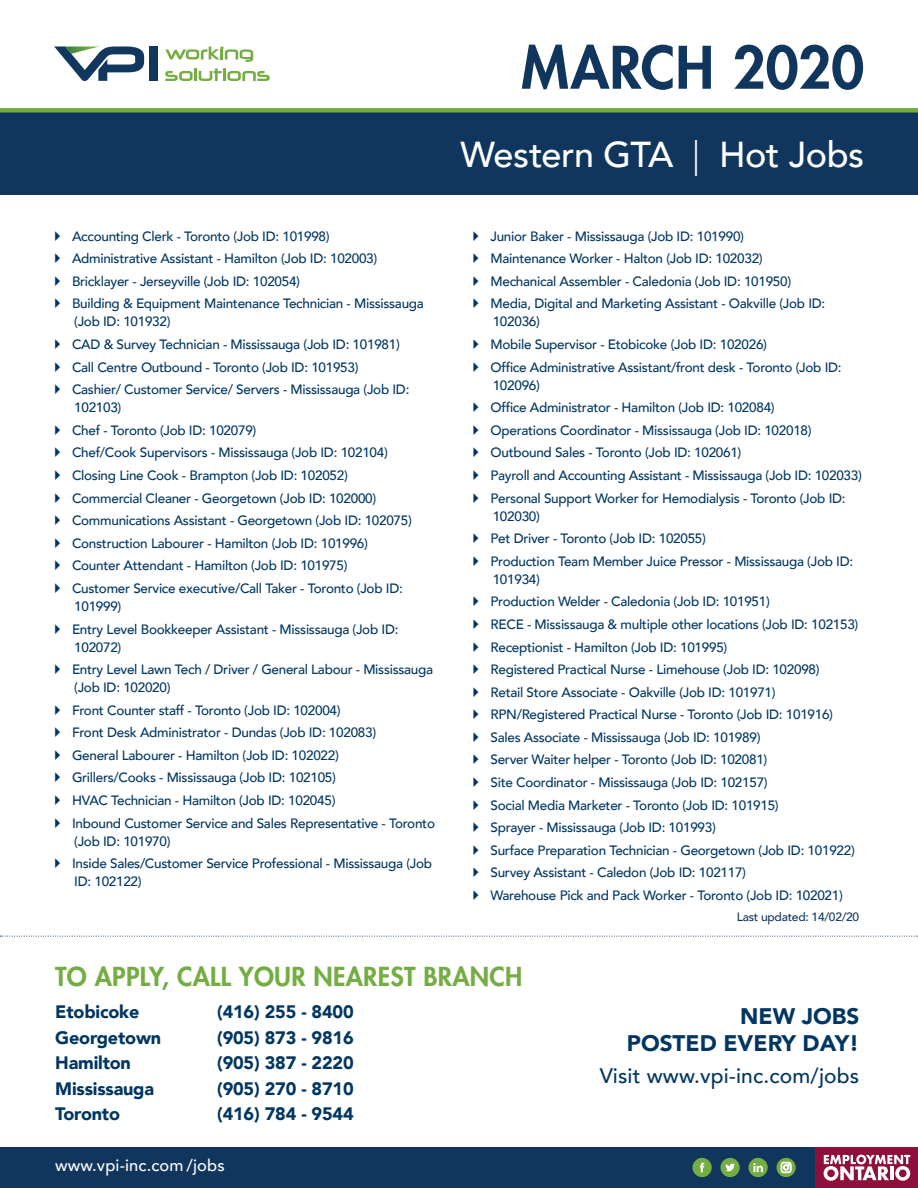
<style>
.page{position:relative;width:918px;height:1188px;background:#fff}
.page>*{position:absolute;margin:0;border:0;box-sizing:border-box;transform-origin:0 0}
.t1{font:800 57px "Futura Std";color:#11365e}
.Headline{font:500 36px "Avenir";letter-spacing:-.015em;color:#fff}
.t2{font:800 25.5px "Futura Std";letter-spacing:.01em;color:#74ad42}
.t3{font:900 22.5px/27px "Avenir";color:#003661;text-align:right}
.t4{font:500 21px "Avenir";letter-spacing:.01em;color:#003661}
.t5{font:900 18px "Avenir";letter-spacing:-.01em;color:#003661}
.t6{font:500 16.5px "Avenir";letter-spacing:.01em;color:#fff}
.t7{font:500 13.5px/18px "Avenir";letter-spacing:-.02em;color:#003661}
.t8{font:500 12px "Avenir";letter-spacing:-.02em;color:#11365e}
.s1{font-weight:300}
</style>
<div class="page">
<div style="left:0;top:112px;width:918px;height:83px;background:#11365e"></div>
<hr style="left:0;top:108px;width:918px;height:4px;background:#74ad42">
<div style="left:149px;top:46px;width:9px;height:35px;background:#12375f"></div>
<svg style="left:165px;top:68px;width:105px;height:13px"></svg>
<svg style="left:165px;top:46px;width:88px;height:16px"></svg>
<svg style="left:54px;top:46px;width:90px;height:35px"></svg>
<div style="left:0;top:1147px;width:918px;height:41px;background:#11365e"></div>
<svg style="left:692px;top:1158px;width:20px;height:19px"></svg>
<svg style="left:720px;top:1158px;width:20px;height:19px"></svg>
<svg style="left:748px;top:1158px;width:20px;height:19px"></svg>
<svg style="left:776px;top:1158px;width:20px;height:19px"></svg>
<svg style="left:781px;top:1162px;width:10px;height:11px"></svg>
<div style="left:816px;top:1147px;width:102px;height:41px;background:#8e0e3c"></div>
<svg style="left:824px;top:1155px;width:86px;height:26px"></svg>
<svg style="left:0;top:936px;width:918px;height:1px"></svg>
<p class="t1" style="left:521px;top:32px;width:345px">MARCH 2020</p>
<p class="t7" style="left:72px;top:226px;width:259px">Accounting Clerk - Toronto (Job ID: 101998)</p>
<p class="t7" style="left:72px;top:249px;width:307px">Administrative Assistant - Hamilton (Job ID: 102003)</p>
<p class="t7" style="left:72px;top:271px;width:230px">Bricklayer - Jerseyville (Job ID: 102054)</p>
<p class="t7" style="left:72px;top:294px;width:353px">Building &amp; Equipment Maintenance Technician - Mississauga (Job ID: 101932)</p>
<p class="t7" style="left:72px;top:335px;width:329px">CAD &amp; Survey Technician - Mississauga (Job ID: 101981)</p>
<p class="t7" style="left:72px;top:357px;width:288px">Call Centre Outbound - Toronto (Job ID: 101953)</p>
<p class="t7" style="left:72px;top:380px;width:339px">Cashier/ Customer Service/ Servers - Mississauga (Job ID:<br>102103)</p>
<p class="t7" style="left:72px;top:420px;width:186px">Chef - Toronto (Job ID: 102079)</p>
<p class="t7" style="left:72px;top:443px;width:317px">Chef/Cook Supervisors - Mississauga (Job ID: 102104)</p>
<p class="t7" style="left:72px;top:466px;width:277px">Closing Line Cook - Brampton (Job ID: 102052)</p>
<p class="t7" style="left:72px;top:488px;width:306px">Commercial Cleaner - Georgetown (Job ID: 102000)</p>
<p class="t7" style="left:72px;top:511px;width:341px">Communications Assistant - Georgetown (Job ID: 102075)</p>
<p class="t7" style="left:72px;top:533px;width:297px">Construction Labourer - Hamilton (Job ID: 101996)</p>
<p class="t7" style="left:72px;top:556px;width:277px">Counter Attendant - Hamilton (Job ID: 101975)</p>
<p class="t7" style="left:72px;top:579px;width:332px">Customer Service executive/Call Taker - Toronto (Job ID:<br>101999)</p>
<p class="t7" style="left:72px;top:619px;width:328px">Entry Level Bookkeeper Assistant - Mississauga (Job ID:<br>102072)</p>
<p class="t7" style="left:72px;top:660px;width:363px">Entry Level Lawn Tech / Driver / General Labour - Mississauga (Job ID: 102020)</p>
<p class="t7" style="left:72px;top:700px;width:270px">Front Counter staff - Toronto (Job ID: 102004)</p>
<p class="t7" style="left:72px;top:723px;width:306px">Front Desk Administrator - Dundas (Job ID: 102083)</p>
<p class="t7" style="left:72px;top:745px;width:268px">General Labourer - Hamilton (Job ID: 102022)</p>
<p class="t7" style="left:72px;top:768px;width:265px">Grillers/Cooks - Mississauga (Job ID: 102105)</p>
<p class="t7" style="left:72px;top:791px;width:265px">HVAC Technician - Hamilton (Job ID: 102045)</p>
<p class="t7" style="left:72px;top:813px;width:365px">Inbound Customer Service and Sales Representative - Toronto (Job ID: 101970)</p>
<p class="t7" style="left:72px;top:854px;width:362px">Inside Sales/Customer Service Professional - Mississauga (Job<br>ID: 102122)</p>
<p class="Headline" style="left:460px;top:123px;width:405px">Western GTA <span class="s1">|</span> Hot Jobs</p>
<p class="t7" style="left:490px;top:226px;width:255px">Junior Baker - Mississauga (Job ID: 101990)</p>
<p class="t7" style="left:490px;top:249px;width:274px">Maintenance Worker - Halton (Job ID: 102032)</p>
<p class="t7" style="left:490px;top:271px;width:302px">Mechanical Assembler - Caledonia (Job ID: 101950)</p>
<p class="t7" style="left:490px;top:294px;width:336px">Media, Digital and Marketing Assistant - Oakville (Job ID:<br>102036)</p>
<p class="t7" style="left:490px;top:335px;width:278px">Mobile Supervisor - Etobicoke (Job ID: 102026)</p>
<p class="t7" style="left:490px;top:357px;width:353px">Office Administrative Assistant/front desk - Toronto (Job ID:<br>102096)</p>
<p class="t7" style="left:490px;top:398px;width:286px">Office Administrator - Hamilton (Job ID: 102084)</p>
<p class="t7" style="left:490px;top:420px;width:323px">Operations Coordinator - Mississauga (Job ID: 102018)</p>
<p class="t7" style="left:490px;top:443px;width:252px">Outbound Sales - Toronto (Job ID: 102061)</p>
<p class="t7" style="left:490px;top:466px;width:373px">Payroll and Accounting Assistant - Mississauga (Job ID: 102033)</p>
<p class="t7" style="left:490px;top:488px;width:357px">Personal Support Worker for Hemodialysis - Toronto (Job ID:<br>102030)</p>
<p class="t7" style="left:490px;top:529px;width:217px">Pet Driver - Toronto (Job ID: 102055)</p>
<p class="t7" style="left:490px;top:551px;width:364px">Production Team Member Juice Pressor - Mississauga (Job ID:<br>101934)</p>
<p class="t7" style="left:490px;top:592px;width:281px">Production Welder - Caledonia (Job ID: 101951)</p>
<p class="t7" style="left:490px;top:615px;width:369px">RECE - Mississauga &amp; multiple other locations (Job ID: 102153)</p>
<p class="t7" style="left:490px;top:637px;width:238px">Receptionist - Hamilton (Job ID: 101995)</p>
<p class="t7" style="left:490px;top:660px;width:331px">Registered Practical Nurse - Limehouse (Job ID: 102098)</p>
<p class="t7" style="left:490px;top:682px;width:287px">Retail Store Associate - Oakville (Job ID: 101971)</p>
<p class="t7" style="left:490px;top:705px;width:344px">RPN/Registered Practical Nurse - Toronto (Job ID: 101916)</p>
<p class="t7" style="left:490px;top:727px;width:271px">Sales Associate - Mississauga (Job ID: 101989)</p>
<p class="t7" style="left:490px;top:750px;width:278px">Server Waiter helper - Toronto (Job ID: 102081)</p>
<p class="t7" style="left:490px;top:773px;width:279px">Site Coordinator - Mississauga (Job ID: 102157)</p>
<p class="t7" style="left:490px;top:795px;width:290px">Social Media Marketer - Toronto (Job ID: 101915)</p>
<p class="t7" style="left:490px;top:818px;width:227px">Sprayer - Mississauga (Job ID: 101993)</p>
<p class="t7" style="left:490px;top:840px;width:366px">Surface Preparation Technician - Georgetown (Job ID: 101922)</p>
<p class="t7" style="left:490px;top:863px;width:257px">Survey Assistant - Caledon (Job ID: 102117)</p>
<p class="t7" style="left:490px;top:886px;width:354px">Warehouse Pick and Pack Worker - Toronto (Job ID: 102021)</p>
<p class="t8" style="left:737px;top:906px;width:124px">Last updated: 14/02/20</p>
<p class="t2" style="left:55px;top:960px;width:468px">TO APPLY, CALL YOUR NEAREST BRANCH</p>
<p class="t5" style="left:55px;top:996px;width:86px">Etobicoke</p>
<p class="t5" style="left:217px;top:996px;width:138px">(416) 255 - 8400</p>
<p class="t5" style="left:55px;top:1022px;width:108px">Georgetown</p>
<p class="t5" style="left:217px;top:1022px;width:138px">(905) 873 - 9816</p>
<p class="t5" style="left:55px;top:1047px;width:77px">Hamilton</p>
<p class="t5" style="left:217px;top:1047px;width:138px">(905) 387 - 2220</p>
<p class="t5" style="left:55px;top:1073px;width:100px">Mississauga</p>
<p class="t5" style="left:217px;top:1073px;width:138px">(905) 270 - 8710</p>
<p class="t5" style="left:55px;top:1098px;width:66px">Toronto</p>
<p class="t5" style="left:217px;top:1098px;width:138px">(416) 784 - 9544</p>
<p class="t6" style="left:55px;top:1151px;width:171px">www.vpi-inc.com /jobs</p>
<p class="t6" style="left:55px;top:1151px;width:148px">vpi-inc.com /events</p>
<p class="t3" style="left:627px;top:1002px;width:234px">NEW JOBS<br>POSTED EVERY DAY!</p>
<p class="t4" style="left:600px;top:1057px;width:261px">Visit www.vpi-inc.com/jobs</p>
</div>
